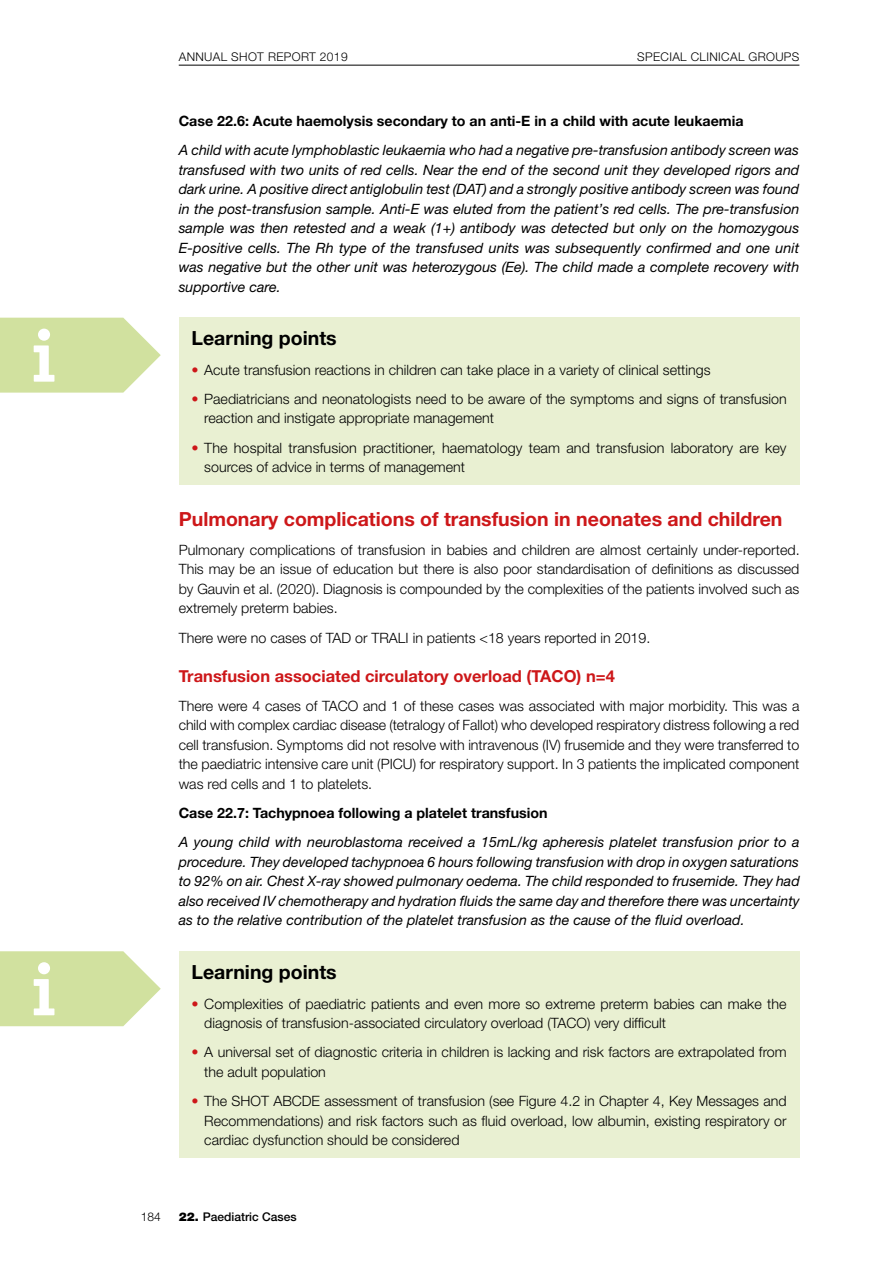
<style>
.page{position:relative;width:893px;height:1263px;background:#fff}
.page>*{position:absolute;margin:0;border:0;box-sizing:border-box;transform-origin:0 0}
.t1{font:700 19.5px "Helvetica Neue";color:#cd1719}
.t2{font:700 19.5px "Helvetica Neue";color:#000}
.t3{font:700 16.5px "Helvetica Neue";color:#cd1719}
.t4{font:300 14.25px/19.5px "Helvetica Neue";color:#000}
.t5{font:italic 14.25px/19.5px "Helvetica Neue";color:#000;text-align:justify}
.t6{font:700 14.25px "Helvetica Neue";color:#000}
.t7{font:300 12px "Helvetica Neue";letter-spacing:.03em;color:#000}
.t8{font:500 12px "Helvetica Neue";color:#000}
.s1{color:#cd1719}
.s2{font-weight:900}
</style>
<div class="page">
<hr style="left:179px;top:65px;width:620px;height:1px;background:#000">
<div style="left:179px;top:317px;width:620px;height:168px;background:#e9f0d2"></div>
<div style="left:179px;top:951px;width:620px;height:207px;background:#e9f0d2"></div>
<svg style="left:0;top:318px;width:161px;height:75px"></svg>
<svg style="left:0;top:951px;width:161px;height:75px"></svg>
<p class="t7" style="left:179px;top:49px;width:170px">ANNUAL SHOT REPORT 2019</p>
<p class="t7" style="left:637px;top:49px;width:164px">SPECIAL CLINICAL GROUPS</p>
<p class="t6" style="left:179px;top:112px;width:566px">Case 22.6: Acute haemolysis secondary to an anti-E in a child with acute leukaemia</p>
<p class="t5" style="left:179px;top:140px;width:622px">A child with acute lymphoblastic leukaemia who had a negative pre-transfusion antibody screen was transfused with two units of red cells. Near the end of the second unit they developed rigors and dark urine. A positive direct antiglobulin test (DAT) and a strongly positive antibody screen was found in the post-transfusion sample. Anti-E was eluted from the patient’s red cells. The pre-transfusion sample was then retested and a weak (1+) antibody was detected but only on the homozygous E-positive cells. The Rh type of the transfused units was subsequently confirmed and one unit was negative but the other unit was heterozygous (Ee). The child made a complete recovery with supportive care.</p>
<h1 class="t2" style="left:192px;top:326px;width:147px">Learning points</h1>
<p class="t4" style="left:192px;top:360px;width:521px"><span class="s1">•</span> Acute transfusion reactions in children can take place in a variety of clinical settings</p>
<p class="t4" style="left:204px;top:389px;width:584px;text-indent:-13px"><span class="s1">•</span> Paediatricians and neonatologists need to be aware of the symptoms and signs of transfusion reaction and instigate appropriate management</p>
<p class="t4" style="left:204px;top:438px;width:584px;text-indent:-13px"><span class="s1">•</span> The hospital transfusion practitioner, haematology team and transfusion laboratory are key sources of advice in terms of management</p>
<h1 class="t1" style="left:179px;top:507px;width:605px">Pulmonary complications of transfusion in neonates and children</h1>
<p class="t4" style="left:179px;top:540px;width:623px;text-align:justify">Pulmonary complications of transfusion in babies and children are almost certainly under-reported.<br>This may be an issue of education but there is also poor standardisation of definitions as discussed by Gauvin et al. (2020). Diagnosis is compounded by the complexities of the patients involved such as extremely preterm babies.</p>
<p class="t4" style="left:179px;top:627px;width:473px">There were no cases of TAD or TRALI in patients &lt;18 years reported in 2019.</p>
<p class="t3" style="left:179px;top:665px;width:438px">Transfusion associated circulatory overload (TACO) n=4</p>
<p class="t4" style="left:179px;top:696px;width:622px;text-align:justify">There were 4 cases of TACO and 1 of these cases was associated with major morbidity. This was a child with complex cardiac disease (tetralogy of Fallot) who developed respiratory distress following a red cell transfusion. Symptoms did not resolve with intravenous (IV) frusemide and they were transferred to the paediatric intensive care unit (PICU) for respiratory support. In 3 patients the implicated component was red cells and 1 to platelets.</p>
<p class="t6" style="left:179px;top:804px;width:370px">Case 22.7: Tachypnoea following a platelet transfusion</p>
<p class="t5" style="left:179px;top:832px;width:623px">A young child with neuroblastoma received a 15mL/kg apheresis platelet transfusion prior to a procedure. They developed tachypnoea 6 hours following transfusion with drop in oxygen saturations to 92% on air. Chest X-ray showed pulmonary oedema. The child responded to frusemide. They had also received IV chemotherapy and hydration fluids the same day and therefore there was uncertainty as to the relative contribution of the platelet transfusion as the cause of the fluid overload.</p>
<h1 class="t2" style="left:192px;top:960px;width:147px">Learning points</h1>
<p class="t4" style="left:204px;top:993px;width:584px;text-indent:-13px"><span class="s1">•</span> Complexities of paediatric patients and even more so extreme preterm babies can make the diagnosis of transfusion-associated circulatory overload (TACO) very difficult</p>
<p class="t4" style="left:204px;top:1042px;width:584px;text-indent:-13px"><span class="s1">•</span> A universal set of diagnostic criteria in children is lacking and risk factors are extrapolated from the adult population</p>
<p class="t4" style="left:204px;top:1091px;width:584px;text-align:justify;text-indent:-13px"><span class="s1">•</span> The SHOT ABCDE assessment of transfusion (see Figure 4.2 in Chapter 4, Key Messages and Recommendations) and risk factors such as fluid overload, low albumin, existing respiratory or cardiac dysfunction should be considered</p>
<p class="t7" style="left:141px;top:1209px;width:22px">184</p>
<p class="t8" style="left:179px;top:1209px;width:119px"><span class="s2">22.</span> Paediatric Cases</p>
</div>
